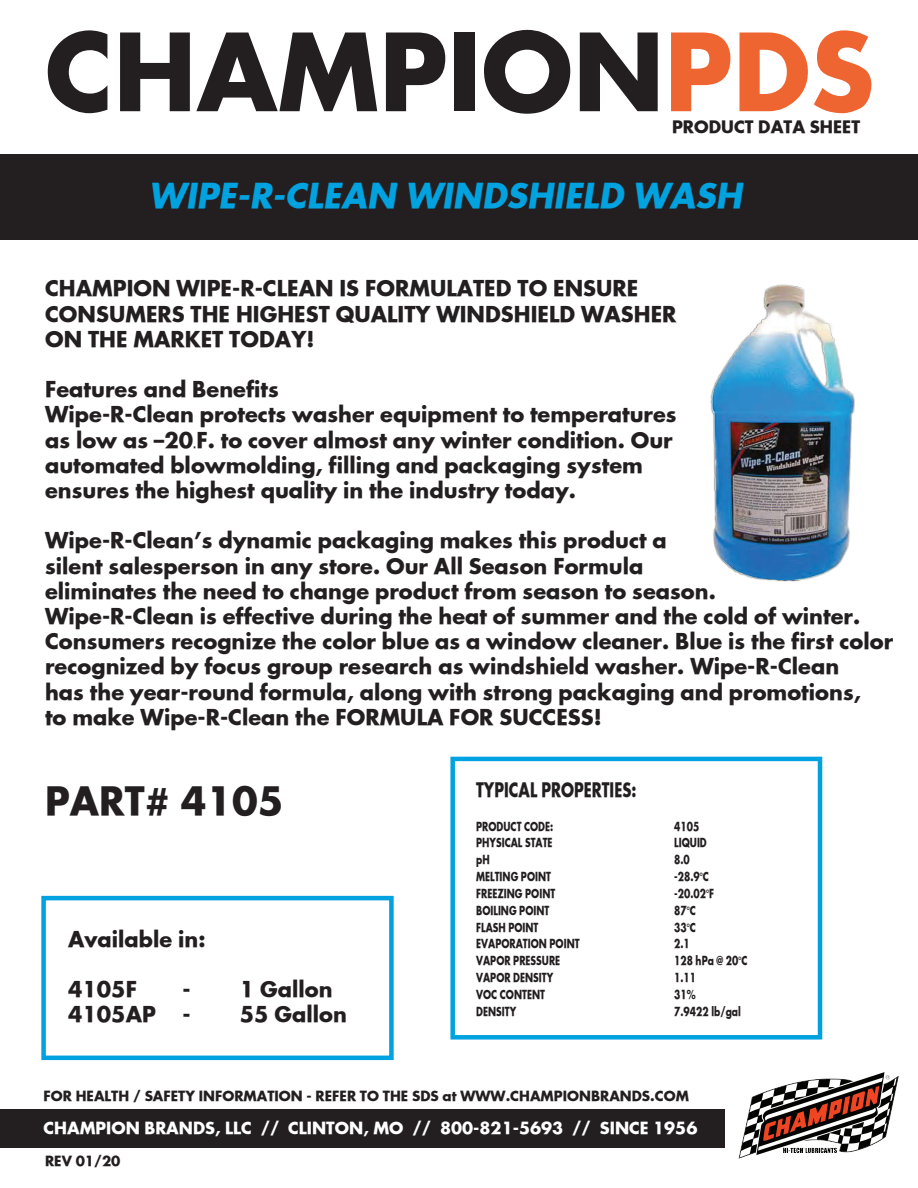
<style>
.page{position:relative;width:918px;height:1188px;background:#fff}
.page>*{position:absolute;margin:0;border:0;box-sizing:border-box;transform-origin:0 0}
.t1{font:700 104.55px "Modern";color:#231f20}
.t2{font:700 37.5px "Modern";color:#231f20}
.t3{font:italic 700 33px "Modern";color:#00a2df}
.t4{font:700 21px/25.2px "Modern";color:#231f20}
.t5{font:700 19.2px "Modern";color:#231f20;scale:.76 1}
.t6{font:700 16.5px "Modern";color:#231f20}
.t7{font:700 16.05px "Modern";color:#fff}
.t8{font:700 13.5px "Modern";color:#231f20}
.t9{font:700 12px "Modern";color:#231f20;scale:.76 1}
.s1{color:#ee6532}
</style>
<div class="page">
<div style="left:0;top:155px;width:918px;height:85px;background:#231f20"></div>
<div style="left:0;top:1110px;width:725px;height:38px;background:#231f20"></div>
<div style="left:450px;top:757px;width:372px;height:283px;border:4px solid #00a2df"></div>
<div style="left:41px;top:896px;width:353px;height:164px;border:4px solid #00a2df"></div>
<img style="left:710px;top:284px;width:145px;height:298px">
<img style="left:738px;top:1072px;width:161px;height:87px">
<h1 class="t1" style="left:45px;top:20px;width:831px">CHAMPION<span class="s1">PDS</span></h1>
<p class="t6" style="left:672px;top:119px;width:190px">PRODUCT DATA SHEET</p>
<h3 class="t3" style="left:149px;top:179px;width:595px">WIPE-R-CLEAN WINDSHIELD WASH</h3>
<p class="t4" style="left:45px;top:277px;width:633px">CHAMPION WIPE-R-CLEAN IS FORMULATED TO ENSURE<br>CONSUMERS THE HIGHEST QUALITY WINDSHIELD WASHER<br>ON THE MARKET TODAY!</p>
<p class="t4" style="left:45px;top:378px;width:633px">Features and Benefits<br>Wipe-R-Clean protects washer equipment to temperatures as low as –20ºF. to cover almost any winter condition. Our automated blowmolding, filling and packaging system ensures the highest quality in the industry today.</p>
<p class="t4" style="left:45px;top:529px;width:850px">Wipe-R-Clean’s dynamic packaging makes this product a<br>silent salesperson in any store. Our All Season Formula<br>eliminates the need to change product from season to season.<br>Wipe-R-Clean is effective during the heat of summer and the cold of winter.<br>Consumers recognize the color blue as a window cleaner. Blue is the first color recognized by focus group research as windshield washer. Wipe-R-Clean<br>has the year-round formula, along with strong packaging and promotions,<br>to make Wipe-R-Clean the FORMULA FOR SUCCESS!</p>
<h2 class="t2" style="left:45px;top:782px;width:240px">PART# 4105</h2>
<p class="t4" style="left:68px;top:928px;width:139px">Available in:</p>
<p class="t4" style="left:68px;top:978px;width:71px">4105F</p>
<p class="t4" style="left:183px;top:978px;width:151px">- 1 Gallon</p>
<p class="t4" style="left:68px;top:1003px;width:89px">4105AP</p>
<p class="t4" style="left:183px;top:1003px;width:166px">- 55 Gallon</p>
<p class="t5" style="left:476px;top:780px;width:213px">TYPICAL PROPERTIES:</p>
<p class="t9" style="left:476px;top:820px;width:103px">PRODUCT CODE:</p>
<p class="t9" style="left:674px;top:820px;width:35px">4105</p>
<p class="t9" style="left:476px;top:837px;width:102px">PHYSICAL STATE</p>
<p class="t9" style="left:674px;top:837px;width:44px">LIQUID</p>
<p class="t9" style="left:476px;top:854px;width:19px">pH</p>
<p class="t9" style="left:674px;top:854px;width:22px">8.0</p>
<p class="t9" style="left:476px;top:871px;width:100px">MELTING POINT</p>
<p class="t9" style="left:674px;top:871px;width:47px">-28.9°C</p>
<p class="t9" style="left:476px;top:887px;width:106px">FREEZING POINT</p>
<p class="t9" style="left:674px;top:887px;width:54px">-20.02°F</p>
<p class="t9" style="left:476px;top:904px;width:98px">BOILING POINT</p>
<p class="t9" style="left:674px;top:904px;width:30px">87°C</p>
<p class="t9" style="left:476px;top:921px;width:84px">FLASH POINT</p>
<p class="t9" style="left:674px;top:921px;width:30px">33°C</p>
<p class="t9" style="left:476px;top:938px;width:138px">EVAPORATION POINT</p>
<p class="t9" style="left:674px;top:938px;width:22px">2.1</p>
<p class="t9" style="left:476px;top:955px;width:112px">VAPOR PRESSURE</p>
<p class="t9" style="left:674px;top:955px;width:98px">128 hPa @ 20°C</p>
<p class="t9" style="left:476px;top:972px;width:103px">VAPOR DENSITY</p>
<p class="t9" style="left:674px;top:972px;width:30px">1.11</p>
<p class="t9" style="left:476px;top:988px;width:92px">VOC CONTENT</p>
<p class="t9" style="left:674px;top:988px;width:30px">31%</p>
<p class="t9" style="left:476px;top:1005px;width:54px">DENSITY</p>
<p class="t9" style="left:674px;top:1005px;width:89px">7.9422 lb/gal</p>
<p class="t8" style="left:44px;top:1089px;width:647px">FOR HEALTH / SAFETY INFORMATION - REFER TO THE SDS at WWW.CHAMPIONBRANDS.COM</p>
<p class="t7" style="left:44px;top:1120px;width:655px">CHAMPION BRANDS, LLC // CLINTON, MO // 800-821-5693 // SINCE 1956</p>
<p class="t8" style="left:45px;top:1154px;width:77px">REV 01/20</p>
</div>
